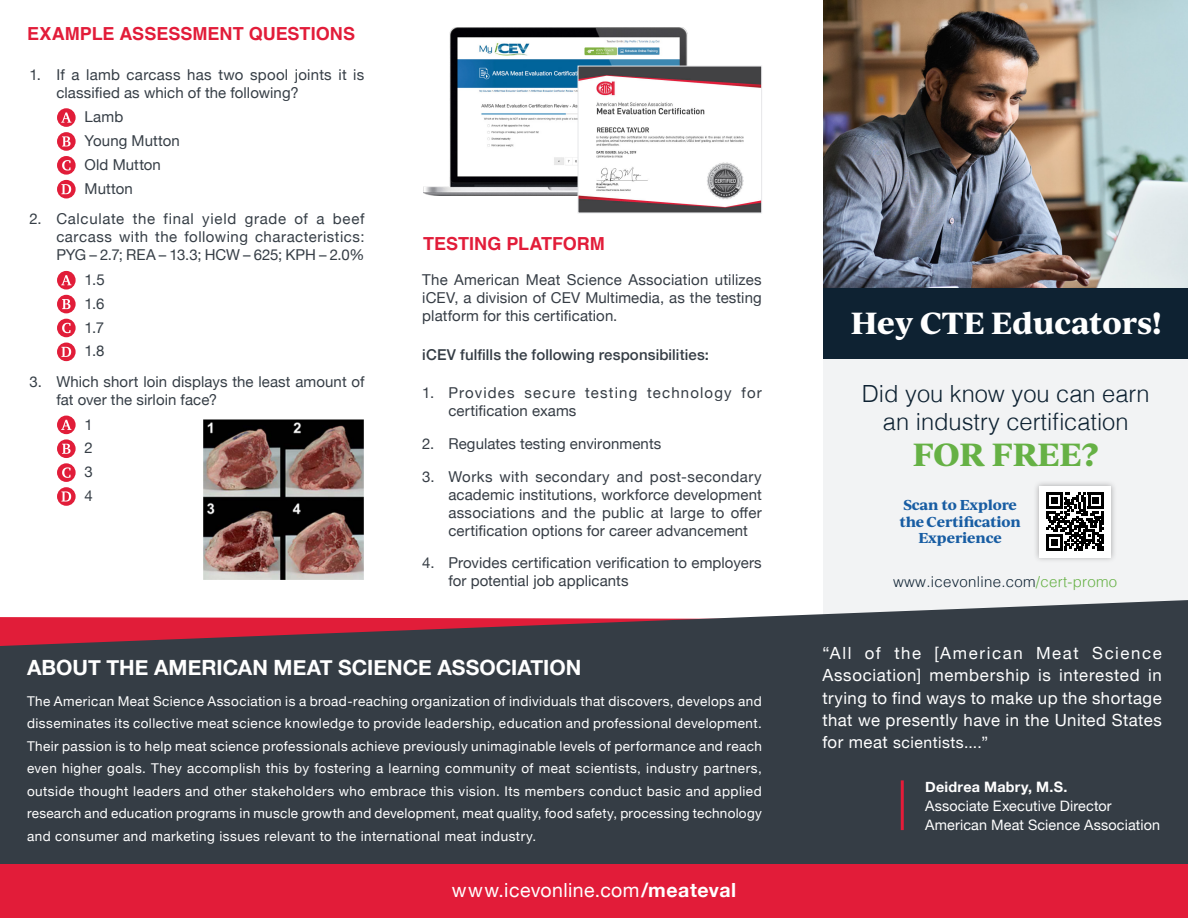
<style>
.page{position:relative;width:1188px;height:918px;background:#fff}
.page>*{position:absolute;margin:0;border:0;box-sizing:border-box;transform-origin:0 0}
.t1{font:700 30.75px "Ivy Journal";color:#66b145}
.t2{font:700 29.25px "Ivy Journal";color:#fff}
.t3{font:300 23.7px/27.9px "Helvetica";color:#0e2232;text-align:center}
.Head1{font:700 21px "Helvetica Neue";color:#fff}
.MainText{font:19.5px "Helvetica Neue";letter-spacing:.025em;color:#fff}
.Head1-2{font:700 18px "Helvetica";color:#e21c39}
.MainText-2{font:16.8px/22.4px "Helvetica Neue";letter-spacing:.025em;color:#fff;text-align:justify}
.MainText-3{font:15.75px "Helvetica Neue";letter-spacing:.03em;color:#fff}
.MainText-4{font:15px/18px "Helvetica Neue";letter-spacing:.005em;color:#363d45;text-align:justify}
.MainText-5{font:15px/18px "Helvetica Neue";letter-spacing:.01em;color:#363e46}
.MainText-6{font:15px/18px "Helvetica Neue";letter-spacing:.075em;color:#363d45}
.MainText-7{font:500 15px "Helvetica Neue";letter-spacing:.005em;color:#353d45}
.t4{font:300 15px "Helvetica";letter-spacing:.02em;color:#0e2232}
.Slogan{font:14.4px "Helvetica Neue";letter-spacing:.01em;color:#fff}
.Slogan-2{font:700 14.4px "Helvetica Neue";letter-spacing:.015em;color:#fff}
.t5{font:700 13.8px/16.5px "Ivy Journal";letter-spacing:-.01em;color:#185da3;text-align:center}
.MainText-8{font:13.5px/22.5px "Helvetica Neue";letter-spacing:.035em;color:#fff;text-align:justify}
.s1{font-weight:700}
.s2{color:#66b145}
.s3{font-size:16.8px}
</style>
<div class="page">
<img style="left:423px;top:27px;width:292px;height:168px">
<div style="left:824px;top:217px;width:364px;height:433px;background:#f2f3f4"></div>
<svg style="left:0;top:600px;width:1188px;height:264px;background:#45464e"></svg>
<div style="left:0;top:864px;width:1188px;height:54px;background:#e21c39"></div>
<hr style="left:901px;top:780px;width:3px;height:50px;background:#e41c39">
<svg style="left:57px;top:108px;width:19px;height:19px"></svg>
<svg style="left:61px;top:112px;width:10px;height:11px"></svg>
<svg style="left:57px;top:132px;width:19px;height:19px"></svg>
<svg style="left:62px;top:136px;width:9px;height:10px"></svg>
<svg style="left:57px;top:156px;width:19px;height:19px"></svg>
<svg style="left:62px;top:160px;width:9px;height:11px"></svg>
<svg style="left:57px;top:180px;width:19px;height:19px"></svg>
<svg style="left:61px;top:184px;width:10px;height:10px"></svg>
<svg style="left:57px;top:271px;width:19px;height:19px"></svg>
<svg style="left:61px;top:275px;width:10px;height:10px"></svg>
<div style="left:57px;top:295px;width:19px;height:18px;background:#e11d39;border-radius:50%"></div>
<svg style="left:62px;top:299px;width:9px;height:10px"></svg>
<div style="left:57px;top:319px;width:19px;height:18px;background:#e11d39;border-radius:50%"></div>
<svg style="left:62px;top:323px;width:9px;height:10px"></svg>
<svg style="left:57px;top:343px;width:19px;height:18px"></svg>
<svg style="left:61px;top:347px;width:10px;height:10px"></svg>
<div style="left:57px;top:416px;width:19px;height:18px;background:#e11d39;border-radius:50%"></div>
<svg style="left:61px;top:420px;width:10px;height:10px"></svg>
<svg style="left:57px;top:439px;width:19px;height:19px"></svg>
<svg style="left:62px;top:444px;width:9px;height:10px"></svg>
<div style="left:57px;top:463px;width:19px;height:19px;background:#e11d39;border-radius:50%"></div>
<svg style="left:62px;top:467px;width:9px;height:11px"></svg>
<svg style="left:57px;top:487px;width:19px;height:19px"></svg>
<svg style="left:61px;top:491px;width:10px;height:11px"></svg>
<img style="left:580px;top:68px;width:180px;height:143px">
<div style="left:578px;top:66px;width:184px;height:147px;border:1px solid #e6e7e9"></div>
<img style="left:204px;top:420px;width:159px;height:159px">
<div style="left:1033px;top:480px;width:84px;height:84px;background:#231f20;opacity:.35"></div>
<div style="left:1039px;top:486px;width:72px;height:71px;background:#fff"></div>
<svg style="left:1046px;top:493px;width:58px;height:58px"></svg>
<hr style="left:1046px;top:548px;width:16px;height:3px;background:#000">
<div style="left:1051px;top:539px;width:7px;height:7px;background:#000"></div>
<img style="left:824px;top:0;width:364px;height:288px">
<div style="left:824px;top:288px;width:364px;height:71px;background:#0e2232"></div>
<p class="Head1-2" style="left:27px;top:23px;width:329px">EXAMPLE ASSESSMENT QUESTIONS</p>
<p class="MainText-5" style="left:56px;top:66px;width:310px;text-indent:-27px">1. If a lamb carcass has two spool joints it is classified as which of the following?</p>
<p class="MainText-5" style="left:85px;top:109px;width:40px">Lamb</p>
<p class="MainText-5" style="left:85px;top:133px;width:97px">Young Mutton</p>
<p class="MainText-5" style="left:85px;top:156px;width:78px">Old Mutton</p>
<p class="MainText-5" style="left:85px;top:180px;width:50px">Mutton</p>
<p class="MainText-5" style="left:56px;top:211px;width:310px;text-align:justify;text-indent:-27px">2. Calculate the final yield grade of a beef carcass with the following characteristics:<br>PYG – 2.7; REA – 13.3; HCW – 625; KPH – 2.0%</p>
<p class="MainText-5" style="left:85px;top:272px;width:22px">1.5</p>
<p class="MainText-5" style="left:85px;top:295px;width:21px">1.6</p>
<p class="MainText-5" style="left:85px;top:319px;width:21px">1.7</p>
<p class="MainText-5" style="left:85px;top:343px;width:22px">1.8</p>
<p class="MainText-5" style="left:56px;top:373px;width:310px;text-indent:-27px">3. Which short loin displays the least amount of fat over the sirloin face?</p>
<p class="MainText-5" style="left:85px;top:416px;width:10px">1</p>
<p class="MainText-5" style="left:85px;top:440px;width:10px">2</p>
<p class="MainText-5" style="left:85px;top:464px;width:10px">3</p>
<p class="MainText-5" style="left:85px;top:488px;width:10px">4</p>
<p class="Head1-2" style="left:423px;top:232px;width:183px">TESTING PLATFORM</p>
<p class="MainText-4" style="left:422px;top:272px;width:341px">The American Meat Science Association utilizes iCEV, a division of CEV Multimedia, as the testing platform for this certification.</p>
<p class="MainText-7" style="left:422px;top:343px;width:288px">iCEV fulfills the following responsibilities:</p>
<p class="MainText-6" style="left:448px;top:385px;width:315px;text-indent:-26px">1. Provides secure testing technology for certification exams</p>
<p class="MainText-4" style="left:422px;top:436px;width:241px">2. Regulates testing environments</p>
<p class="MainText-4" style="left:448px;top:468px;width:315px;text-indent:-26px">3. Works with secondary and post-secondary academic institutions, workforce development associations and the public at large to offer certification options for career advancement</p>
<p class="MainText-4" style="left:448px;top:555px;width:315px;text-indent:-26px">4. Provides certification verification to employers for potential job applicants</p>
<p class="Head1" style="left:27px;top:651px;width:556px">ABOUT THE AMERICAN MEAT SCIENCE ASSOCIATION</p>
<p class="MainText-8" style="left:27px;top:690px;width:736px">The American Meat Science Association is a broad-reaching organization of individuals that discovers, develops and disseminates its collective meat science knowledge to provide leadership, education and professional development.<br>Their passion is to help meat science professionals achieve previously unimaginable levels of performance and reach even higher goals. They accomplish this by fostering a learning community of meat scientists, industry partners, outside thought leaders and other stakeholders who embrace this vision. Its members conduct basic and applied research and education programs in muscle growth and development, meat quality, food safety, processing technology and consumer and marketing issues relevant to the international meat industry.</p>
<p class="MainText" style="left:452px;top:876px;width:286px">www.icevonline.com<span class="s1">/meateval</span></p>
<p class="t2" style="left:851px;top:301px;width:312px">Hey CTE Educators!</p>
<p class="t3" style="left:862px;top:378px;width:289px">Did you know you can earn an industry certification</p>
<p class="t1" style="left:913px;top:431px;width:187px">FOR FREE?</p>
<p class="t5" style="left:903px;top:496px;width:115px">Scan to Explore</p>
<p class="t5" style="left:900px;top:513px;width:123px">the Certification<br>Experience</p>
<p class="t4" style="left:893px;top:569px;width:226px">www.icevonline.com<span class="s2">/cert-promo</span></p>
<p class="MainText-2" style="left:822px;top:643px;width:341px">“All of the [American Meat Science Association] membership is interested in trying to find ways to make up the shortage that we presently have in the United States</p>
<p class="MainText-3" style="left:822px;top:731px;width:167px"><span class="s3">for meat</span> scientists....”</p>
<p class="Slogan-2" style="left:925px;top:776px;width:144px">Deidrea Mabry, M.S.</p>
<p class="Slogan" style="left:925px;top:796px;width:188px">Associate Executive Director</p>
<p class="Slogan" style="left:925px;top:815px;width:236px">American Meat Science Association</p>
</div>
